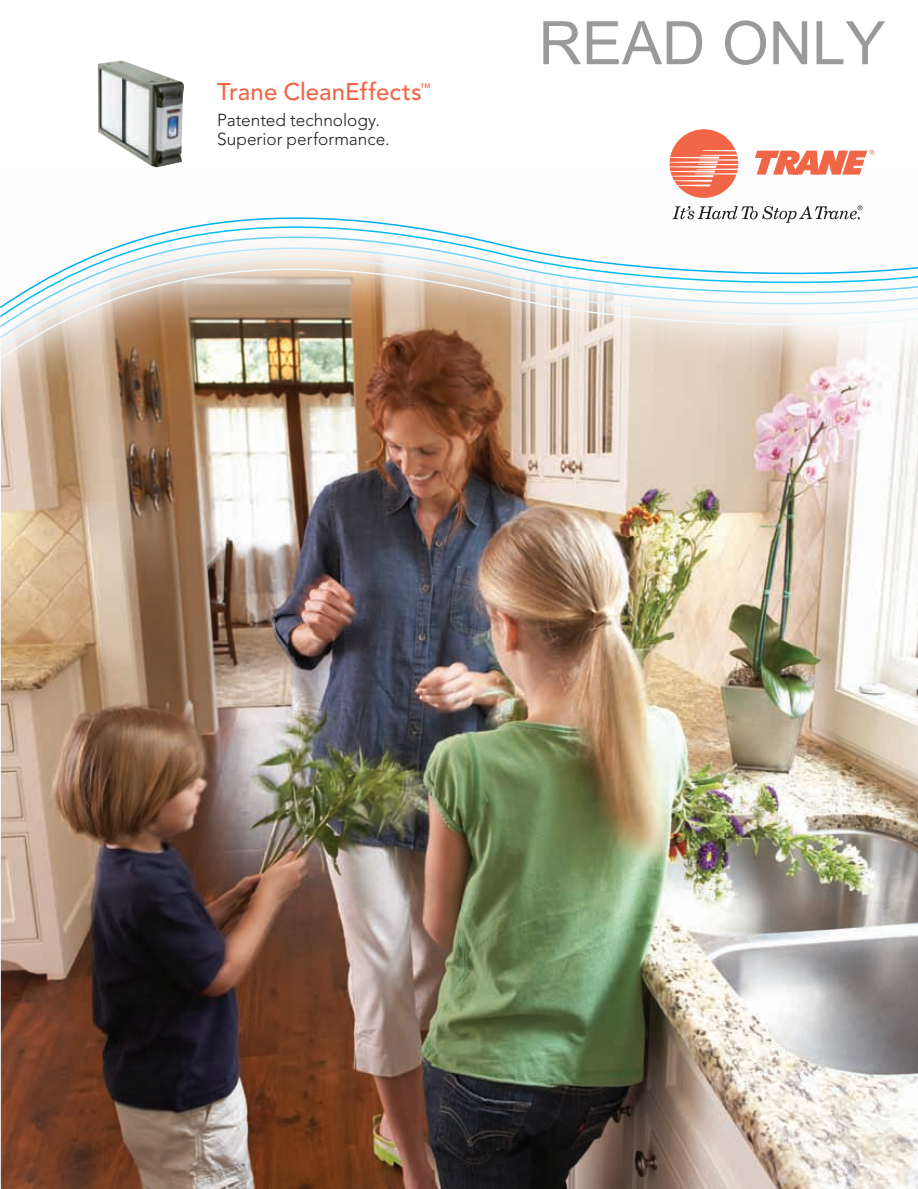
<style>
.page{position:relative;width:918px;height:1189px;background:#fff}
.page>*{position:absolute;margin:0;border:0;box-sizing:border-box;transform-origin:0 0}
.t1{font:60px "Arial";color:rgb(0 0 0/.4)}
.t2{font:500 24px "Avenir";color:#f26648}
.t3{font:300 17.25px/19.5px "Avenir";color:#231f20}
.t4{font:500 10.5px "Avenir";color:#f26648}
</style>
<div class="page">
<img style="left:1px;top:516px;width:916px;height:672px">
<img style="left:1px;top:167px;width:916px;height:349px">
<svg style="left:1px;top:180px;width:916px;height:9px"></svg>
<svg style="left:1px;top:189px;width:916px;height:10px"></svg>
<svg style="left:1px;top:199px;width:916px;height:11px"></svg>
<svg style="left:1px;top:210px;width:916px;height:11px"></svg>
<svg style="left:1px;top:221px;width:916px;height:10px"></svg>
<svg style="left:0;top:231px;width:917px;height:129px"></svg>
<svg style="left:669px;top:129px;width:69px;height:69px"></svg>
<svg style="left:754px;top:150px;width:120px;height:24px"></svg>
<svg style="left:672px;top:205px;width:190px;height:18px"></svg>
<img style="left:98px;top:61px;width:22px;height:73px">
<h2 class="t2" style="left:217px;top:78px;width:206px">Trane CleanEffects</h2>
<p class="t4" style="left:420px;top:81px;width:12px">™</p>
<p class="t3" style="left:217px;top:110px;width:174px">Patented technology.<br>Superior performance.</p>
<h1 class="t1" style="left:538px;top:4px;width:348px">READ ONLY</h1>
</div>
